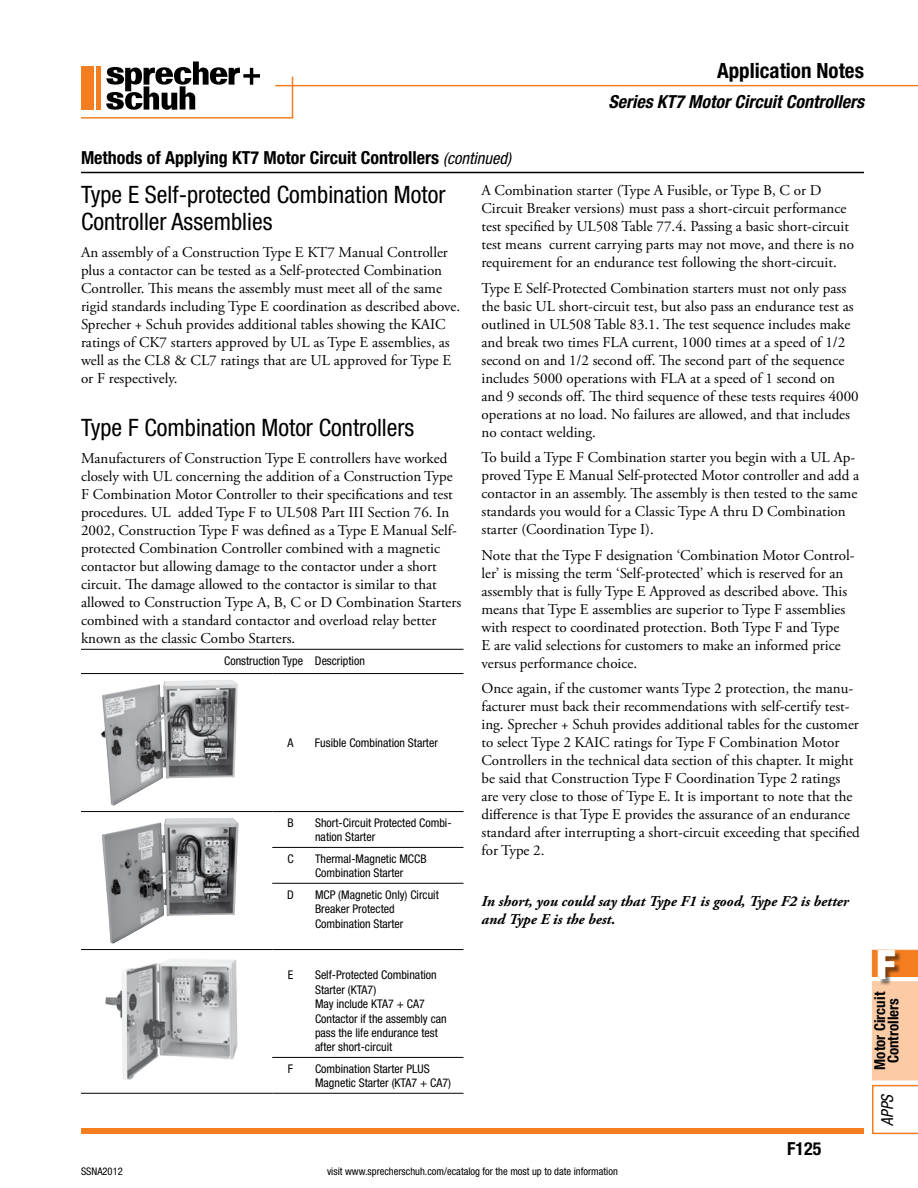
<style>
.page{position:relative;width:918px;height:1188px;background:#fff}
.page>*{position:absolute;margin:0;border:0;box-sizing:border-box;transform-origin:0 0}
.t1{font:900 condensed 40.5px "Helvetica Neue";color:#fff}
.t2{font:condensed 24px/27px "Helvetica Neue";color:#000}
.t3{font:700 condensed 21px "Helvetica Neue";color:#000}
.t4{font:700 condensed 18px "Helvetica Neue";color:#000}
.t5{font:italic 700 condensed 18px "Helvetica Neue";color:#000}
.t6{font:italic condensed 16.5px "Helvetica Neue";color:#000;scale:.95 1}
.t7{font:15px/18px "Adobe Garamond Pro";color:#000}
.t8{font:italic 700 15px/18px "Adobe Garamond Pro";color:#000}
.t9{font:700 condensed 15px/13.5px "Helvetica Neue";color:#000;text-align:center}
.t10{font:condensed 12px/14.4px "Helvetica Neue";color:#000}
.t11{font:condensed 10.5px "Helvetica Neue";color:#000}
.s1{font-weight:400;font-style:italic;font-size:16.5px}
</style>
<div class="page">
<svg style="left:872px;top:950px;width:46px;height:184px"></svg>
<div style="left:81px;top:1128px;width:783px;height:6px;background:#f47d20"></div>
<hr style="left:275px;top:85px;width:643px;height:1px;background:#f47d20">
<hr style="left:292px;top:77px;width:1px;height:41px;background:#f47d20">
<hr style="left:81px;top:117px;width:212px;height:2px;background:#f47d20">
<svg style="left:106px;top:62px;width:154px;height:48px"></svg>
<div style="left:81px;top:66px;width:13px;height:44px;background:#f47d20"></div>
<hr style="left:96px;top:66px;width:4px;height:44px;background:#f47d20">
<hr style="left:81px;top:649px;width:191px;height:1px;background:#000">
<hr style="left:272px;top:649px;width:37px;height:1px;background:#000">
<hr style="left:309px;top:649px;width:155px;height:1px;background:#000">
<hr style="left:81px;top:673px;width:191px;height:1px;background:#000">
<hr style="left:272px;top:673px;width:37px;height:1px;background:#000">
<hr style="left:309px;top:673px;width:155px;height:1px;background:#000">
<hr style="left:81px;top:811px;width:191px;height:1px;background:#000">
<hr style="left:272px;top:811px;width:37px;height:1px;background:#000">
<hr style="left:309px;top:811px;width:155px;height:1px;background:#000">
<hr style="left:272px;top:847px;width:37px;height:1px;background:#000">
<hr style="left:309px;top:847px;width:155px;height:1px;background:#000">
<hr style="left:272px;top:883px;width:37px;height:1px;background:#000">
<hr style="left:309px;top:883px;width:155px;height:1px;background:#000">
<hr style="left:81px;top:949px;width:191px;height:1px;background:#000">
<hr style="left:272px;top:949px;width:37px;height:1px;background:#000">
<hr style="left:309px;top:949px;width:155px;height:1px;background:#000">
<hr style="left:272px;top:1057px;width:37px;height:1px;background:#000">
<hr style="left:309px;top:1057px;width:155px;height:1px;background:#000">
<hr style="left:81px;top:1093px;width:191px;height:1px;background:#000">
<hr style="left:272px;top:1093px;width:37px;height:1px;background:#000">
<hr style="left:309px;top:1093px;width:155px;height:1px;background:#000">
<img style="left:101px;top:680px;width:137px;height:126px">
<img style="left:102px;top:818px;width:127px;height:126px">
<img style="left:105px;top:959px;width:133px;height:121px">
<hr style="left:81px;top:172px;width:783px;height:1px;background:#000">
<h3 class="t3" style="left:717px;top:58px;width:148px">Application Notes</h3>
<p class="t5" style="left:608px;top:90px;width:257px">Series KT7 Motor Circuit Controllers</p>
<p class="t4" style="left:81px;top:147px;width:431px">Methods of Applying KT7 Motor Circuit Controllers <span class="s1">(continued)</span></p>
<h2 class="t2" style="left:81px;top:181px;width:366px">Type E Self-protected Combination Motor<br>Controller Assemblies</h2>
<p class="t7" style="left:81px;top:244px;width:381px">An assembly of a Construction Type E KT7 Manual Controller plus a contactor can be tested as a Self-protected Combination Controller. This means the assembly must meet all of the same rigid standards including Type E coordination as described above.<br>Sprecher + Schuh provides additional tables showing the KAIC ratings of CK7 starters approved by UL as Type E assemblies, as well as the CL8 &amp; CL7 ratings that are UL approved for Type E or F respectively.</p>
<h2 class="t2" style="left:81px;top:414px;width:335px">Type F Combination Motor Controllers</h2>
<p class="t7" style="left:81px;top:450px;width:382px">Manufacturers of Construction Type E controllers have worked closely with UL concerning the addition of a Construction Type F Combination Motor Controller to their specifications and test procedures. UL added Type F to UL508 Part III Section 76. In 2002, Construction Type F was defined as a Type E Manual Self&shy;protected Combination Controller combined with a magnetic contactor but allowing damage to the contactor under a short circuit. The damage allowed to the contactor is similar to that allowed to Construction Type A, B, C or D Combination Starters combined with a standard contactor and overload relay better known as the classic Combo Starters.</p>
<p class="t10" style="left:224px;top:653px;width:142px">Construction Type Description</p>
<p class="t7" style="left:482px;top:182px;width:374px">A Combination starter (Type A Fusible, or Type B, C or D Circuit Breaker versions) must pass a short-circuit performance test specified by UL508 Table 77.4. Passing a basic short-circuit test means current carrying parts may not move, and there is no requirement for an endurance test following the short-circuit.</p>
<p class="t7" style="left:482px;top:280px;width:379px">Type E Self-Protected Combination starters must not only pass the basic UL short-circuit test, but also pass an endurance test as outlined in UL508 Table 83.1. The test sequence includes make and break two times FLA current, 1000 times at a speed of 1/2 second on and 1/2 second off. The second part of the sequence includes 5000 operations with FLA at a speed of 1 second on and 9 seconds off. The third sequence of these tests requires 4000 operations at no load. No failures are allowed, and that includes no contact welding.</p>
<p class="t7" style="left:482px;top:449px;width:379px">To build a Type F Combination starter you begin with a UL Ap&shy;proved Type E Manual Self-protected Motor controller and add a contactor in an assembly. The assembly is then tested to the same standards you would for a Classic Type A thru D Combination starter (Coordination Type I).</p>
<p class="t7" style="left:482px;top:547px;width:375px">Note that the Type F designation ‘Combination Motor Control&shy;ler’ is missing the term ‘Self-protected’ which is reserved for an assembly that is fully Type E Approved as described above. This means that Type E assemblies are superior to Type F assemblies with respect to coordinated protection. Both Type F and Type<br>E are valid selections for customers to make an informed price versus performance choice.</p>
<p class="t7" style="left:482px;top:680px;width:380px">Once again, if the customer wants Type 2 protection, the manu&shy;facturer must back their recommendations with self-certify test&shy;ing. Sprecher + Schuh provides additional tables for the customer to select Type 2 KAIC ratings for Type F Combination Motor Controllers in the technical data section of this chapter. It might be said that Construction Type F Coordination Type 2 ratings are very close to those of Type E. It is important to note that the difference is that Type E provides the assurance of an endurance standard after interrupting a short-circuit exceeding that specified for Type 2.</p>
<p class="t8" style="left:482px;top:893px;width:369px">In short, you could say that Type F1 is good, Type F2 is better and Type E is the best.</p>
<p class="t10" style="left:288px;top:736px;width:7px">A</p>
<p class="t10" style="left:315px;top:736px;width:124px">Fusible Combination Starter</p>
<p class="t10" style="left:288px;top:815px;width:8px">B</p>
<p class="t10" style="left:315px;top:815px;width:138px">Short-Circuit Protected Combi&shy;nation Starter</p>
<p class="t10" style="left:288px;top:851px;width:8px">C</p>
<p class="t10" style="left:315px;top:851px;width:113px">Thermal-Magnetic MCCB<br>Combination Starter</p>
<p class="t10" style="left:287px;top:887px;width:8px">D</p>
<p class="t10" style="left:315px;top:887px;width:125px">MCP (Magnetic Only) Circuit<br>Breaker Protected<br>Combination Starter</p>
<p class="t10" style="left:288px;top:968px;width:7px">E</p>
<p class="t10" style="left:315px;top:968px;width:133px">Self-Protected Combination<br>Starter (KTA7)<br>May include KTA7 + CA7<br>Contactor if the assembly can pass the life endurance test after short-circuit</p>
<p class="t10" style="left:288px;top:1061px;width:7px">F</p>
<p class="t10" style="left:315px;top:1061px;width:138px">Combination Starter PLUS<br>Magnetic Starter (KTA7 + CA7)</p>
<p class="t11" style="left:81px;top:1165px;width:43px">SSNA2012</p>
<p class="t11" style="left:327px;top:1165px;width:292px">visit www.sprecherschuh.com/ecatalog for the most up to date information</p>
<p class="t4" style="left:787px;top:1138px;width:36px">F125</p>
<h1 class="t1" style="left:876px;top:939px;width:21px">F</h1>
<p class="t9" style="left:873px;top:1070px;width:79px;rotate:-90deg">Motor Circuit<br>Controllers</p>
<p class="t6" style="left:878px;top:1126px;width:35px;rotate:-90deg">APPS</p>
</div>
